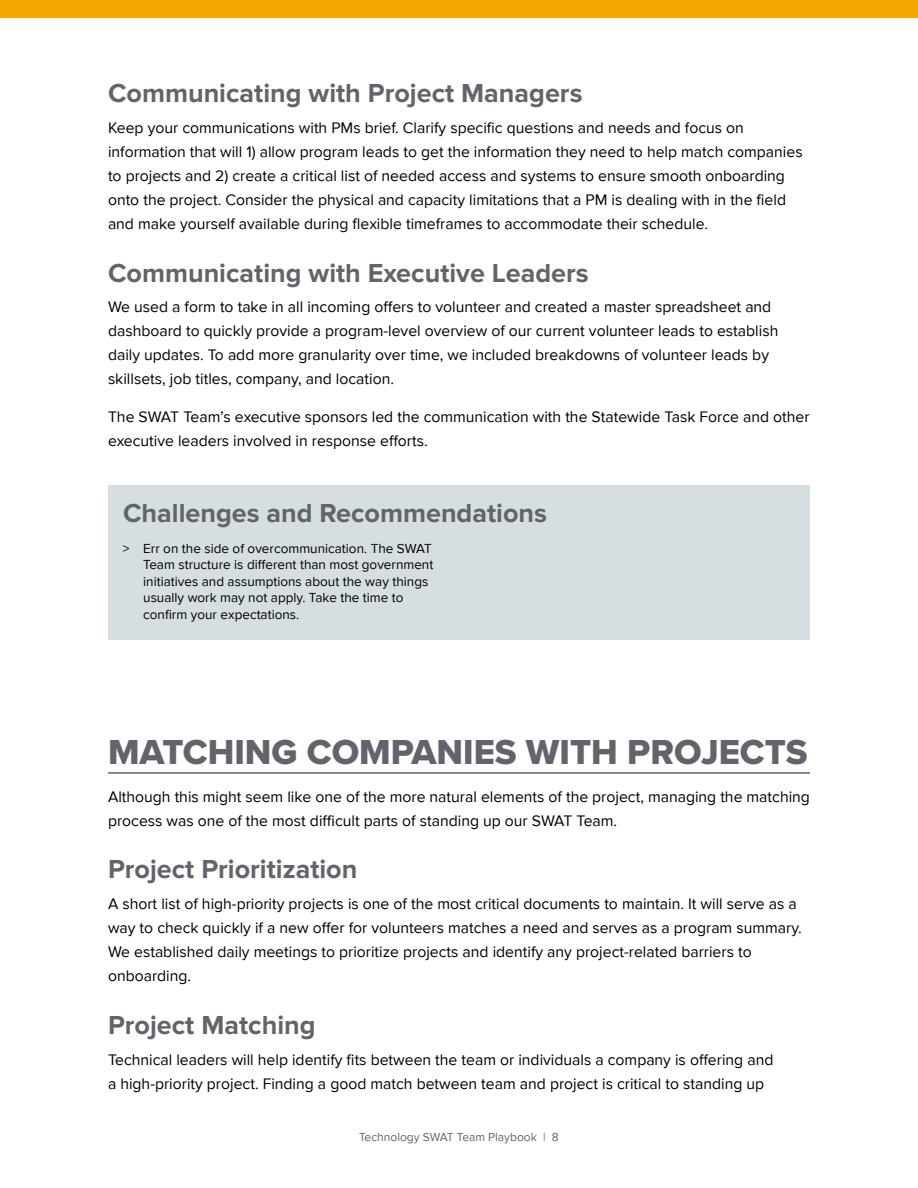
<style>
.page{position:relative;width:918px;height:1188px;background:#fff}
.page>*{position:absolute;margin:0;border:0;box-sizing:border-box;transform-origin:0 0}
.t1{font:36px "Proxima Nova Extrabld";color:#61646a}
.t2{font:700 27px "Proxima Nova";color:#61646a}
.t3{font:15.75px/24px "Proxima Nova";color:#000}
.t4{font:13.5px/16.5px "Proxima Nova";color:#000}
.t5{font:12px "Proxima Nova";color:#61646a}
</style>
<div class="page">
<div style="left:0;top:0;width:918px;height:17px;background:#f4a700"></div>
<div style="left:108px;top:485px;width:702px;height:155px;background:#d6dee1"></div>
<hr style="left:108px;top:772px;width:702px;height:2px;background:#61646a">
<h2 class="t2" style="left:108px;top:78px;width:476px">Communicating with Project Managers</h2>
<p class="t3" style="left:108px;top:116px;width:696px">Keep your communications with PMs brief. Clarify specific questions and needs and focus on information that will 1) allow program leads to get the information they need to help match companies to projects and 2) create a critical list of needed access and systems to ensure smooth onboarding onto the project. Consider the physical and capacity limitations that a PM is dealing with in the field and make yourself available during flexible timeframes to accommodate their schedule.</p>
<h2 class="t2" style="left:108px;top:257px;width:482px">Communicating with Executive Leaders</h2>
<p class="t3" style="left:108px;top:295px;width:672px">We used a form to take in all incoming offers to volunteer and created a master spreadsheet and dashboard to quickly provide a program-level overview of our current volunteer leads to establish daily updates. To add more granularity over time, we included breakdowns of volunteer leads by skillsets, job titles, company, and location.</p>
<p class="t3" style="left:108px;top:405px;width:703px">The SWAT Team’s executive sponsors led the communication with the Statewide Task Force and other executive leaders involved in response efforts.</p>
<h2 class="t2" style="left:123px;top:497px;width:426px">Challenges and Recommendations</h2>
<p class="t4" style="left:143px;top:540px;width:292px;text-indent:-20px">&gt; Err on the side of overcommunication. The SWAT Team structure is different than most government initiatives and assumptions about the way things usually work may not apply. Take the time to confirm your expectations.</p>
<h1 class="t1" style="left:108px;top:725px;width:701px">MATCHING COMPANIES WITH PROJECTS</h1>
<p class="t3" style="left:108px;top:785px;width:704px">Although this might seem like one of the more natural elements of the project, managing the matching process was one of the most difficult parts of standing up our SWAT Team.</p>
<h2 class="t2" style="left:108px;top:854px;width:251px">Project Prioritization</h2>
<p class="t3" style="left:108px;top:892px;width:695px">A short list of high-priority projects is one of the most critical documents to maintain. It will serve as a way to check quickly if a new offer for volunteers matches a need and serves as a program summary.<br>We established daily meetings to prioritize projects and identify any project-related barriers to onboarding.</p>
<h2 class="t2" style="left:108px;top:1009px;width:209px">Project Matching</h2>
<p class="t3" style="left:108px;top:1048px;width:667px">Technical leaders will help identify fits between the team or individuals a company is offering and a high-priority project. Finding a good match between team and project is critical to standing up</p>
<p class="t5" style="left:359px;top:1130px;width:201px">Technology SWAT Team Playbook | 8</p>
</div>
